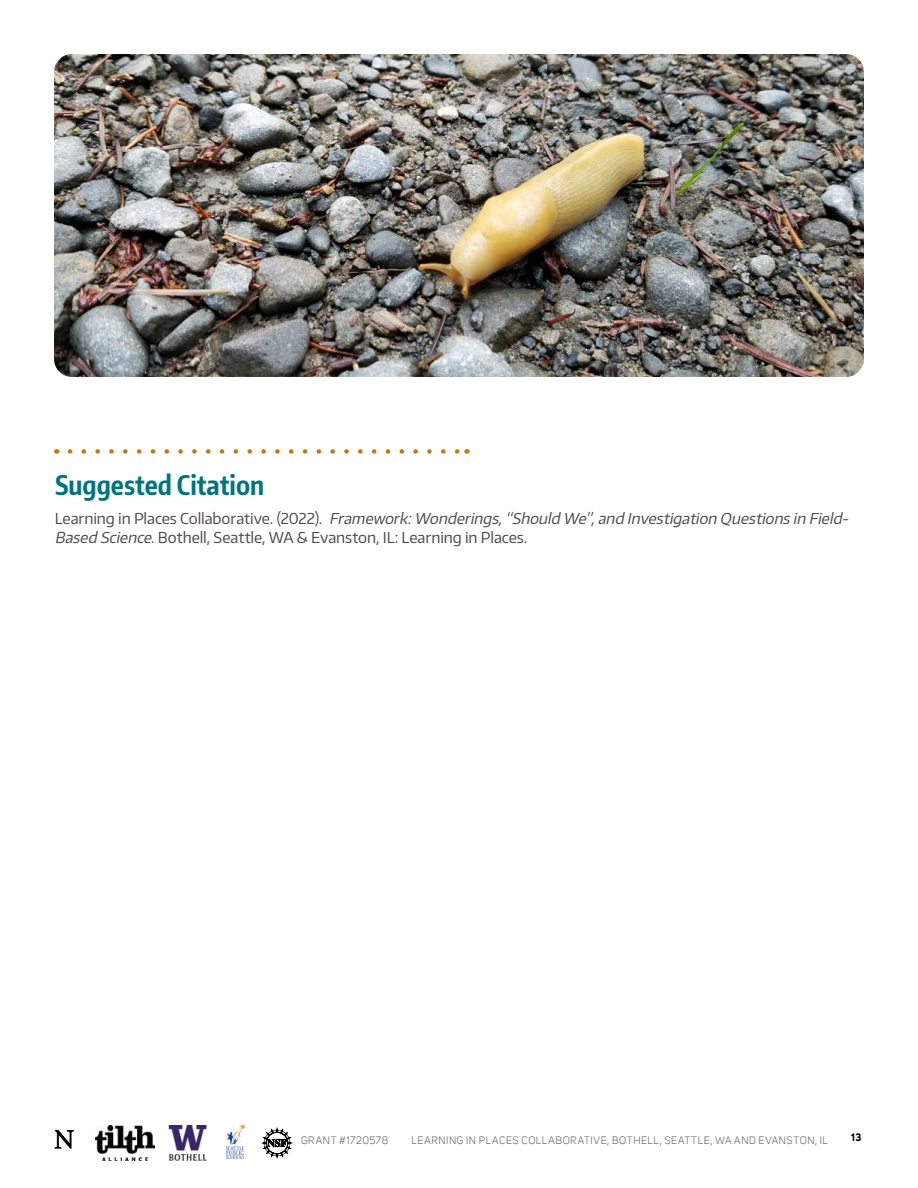
<style>
.page{position:relative;width:918px;height:1188px;background:#fff}
.page>*{position:absolute;margin:0;border:0;box-sizing:border-box;transform-origin:0 0}
.Section_header{font:700 27px "Encode Sans Compressed";color:#00757e}
.rounded_block_paragr{font:15px/19.5px "Encode Sans Normal";letter-spacing:-.005em;color:#504b48}
.t1{font:10.5px "Uni Sans";letter-spacing:.055em;color:#636466}
.t2{font:700 10.5px "Uni Sans";color:#000}
.s1{font-style:italic}
</style>
<div class="page">
<img style="left:226px;top:1125px;width:19px;height:34px">
<img style="left:169px;top:1126px;width:37px;height:34px">
<img style="left:95px;top:1126px;width:60px;height:34px">
<svg style="left:54px;top:1130px;width:20px;height:19px"></svg>
<svg style="left:262px;top:1128px;width:30px;height:30px"></svg>
<svg style="left:70px;top:449px;width:390px;height:5px"></svg>
<img style="left:54px;top:54px;width:810px;height:323px">
<p class="Section_header" style="left:55px;top:468px;width:211px">Suggested Citation</p>
<p class="rounded_block_paragr" style="left:55px;top:508px;width:799px">L e a r n i n g i n P l a c e s C o l l a b o r a t i v e . ( 2 0 2 2 ) . <span class="s1">Framework:Wonderings,“Should We”,and Investigation Questionsin Field-<br>Based Science</span>. Bothell, Seattle, WA &amp; Evanston, IL: Learning in Places.</p>
<p class="t1" style="left:301px;top:1135px;width:89px">GRANT #1720578</p>
<p class="t1" style="left:412px;top:1135px;width:418px">LEARNING IN PLACES COLLABORATIVE, BOTHELL, SEATTLE, WA AND EVANSTON, IL</p>
<p class="t2" style="left:851px;top:1131px;width:12px">13</p>
</div>
